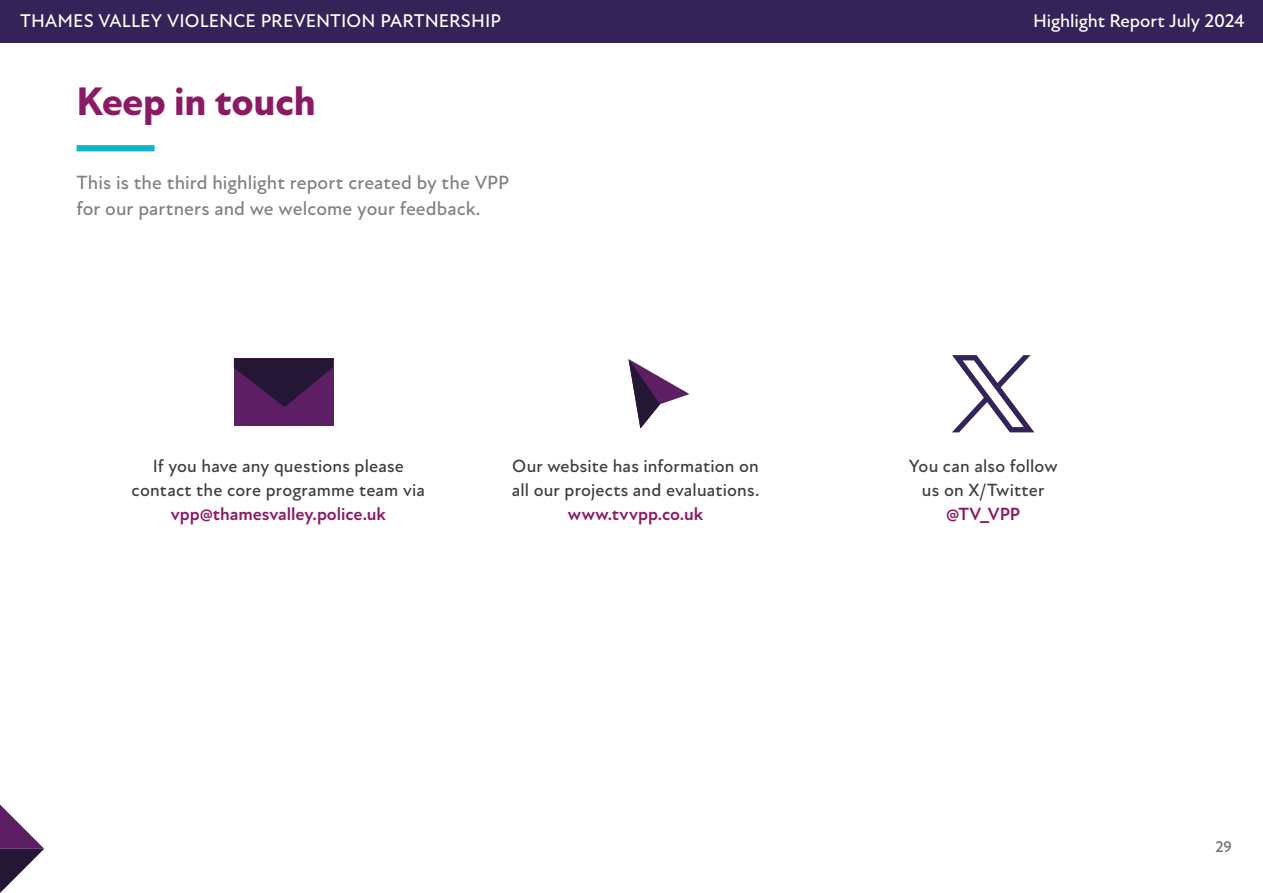
<style>
.page{position:relative;width:1263px;height:893px;background:#fff}
.page>*{position:absolute;margin:0;border:0;box-sizing:border-box;transform-origin:0 0}
.H1__testing{font:800 40.5px "New Atten";letter-spacing:-.01em;color:#8b1a64}
.Intro{font:500 19.5px/26.2px "New Atten";letter-spacing:.005em;color:#818080}
.t1{font:500 18.75px "New Atten";color:#fff}
.t2{font:500 18px/24px "New Atten";letter-spacing:.01em;color:#3c3c3b;text-align:center}
.t3{font:500 15.75px "New Atten";color:#706f6f}
.s1{font-weight:700;color:#8b1a64}
</style>
<div class="page">
<div style="left:77px;top:145px;width:78px;height:6px;background:#0fb6cc"></div>
<svg style="left:952px;top:355px;width:82px;height:77px"></svg>
<div style="left:234px;top:358px;width:99px;height:68px;background:#5d1e63"></div>
<svg style="left:234px;top:358px;width:99px;height:49px"></svg>
<svg style="left:628px;top:359px;width:61px;height:69px"></svg>
<div style="left:0;top:0;width:1263px;height:43px;background:#342358"></div>
<svg style="left:0;top:804px;width:44px;height:89px"></svg>
<p class="t1" style="left:20px;top:10px;width:482px">THAMES VALLEY VIOLENCE PREVENTION PARTNERSHIP</p>
<p class="H1__testing" style="left:77px;top:78px;width:241px">Keep in touch</p>
<p class="Intro" style="left:77px;top:170px;width:434px">This is the third highlight report created by the VPP for our partners and we welcome your feedback.</p>
<p class="t1" style="left:1033px;top:10px;width:213px">Highlight Report July 2024</p>
<h4 class="t2" style="left:132px;top:454px;width:295px">If you have any questions please contact the core programme team via <span class="s1">vpp@thamesvalley.police.uk</span></h4>
<h4 class="t2" style="left:512px;top:454px;width:249px">Our website has information on all our projects and evaluations. <span class="s1">www.tvvpp.co.uk</span></h4>
<h4 class="t2" style="left:909px;top:454px;width:150px">You can also follow us on X/Twitter <span class="s1">@TV_VPP</span></h4>
<p class="t3" style="left:1215px;top:838px;width:18px">29</p>
</div>
